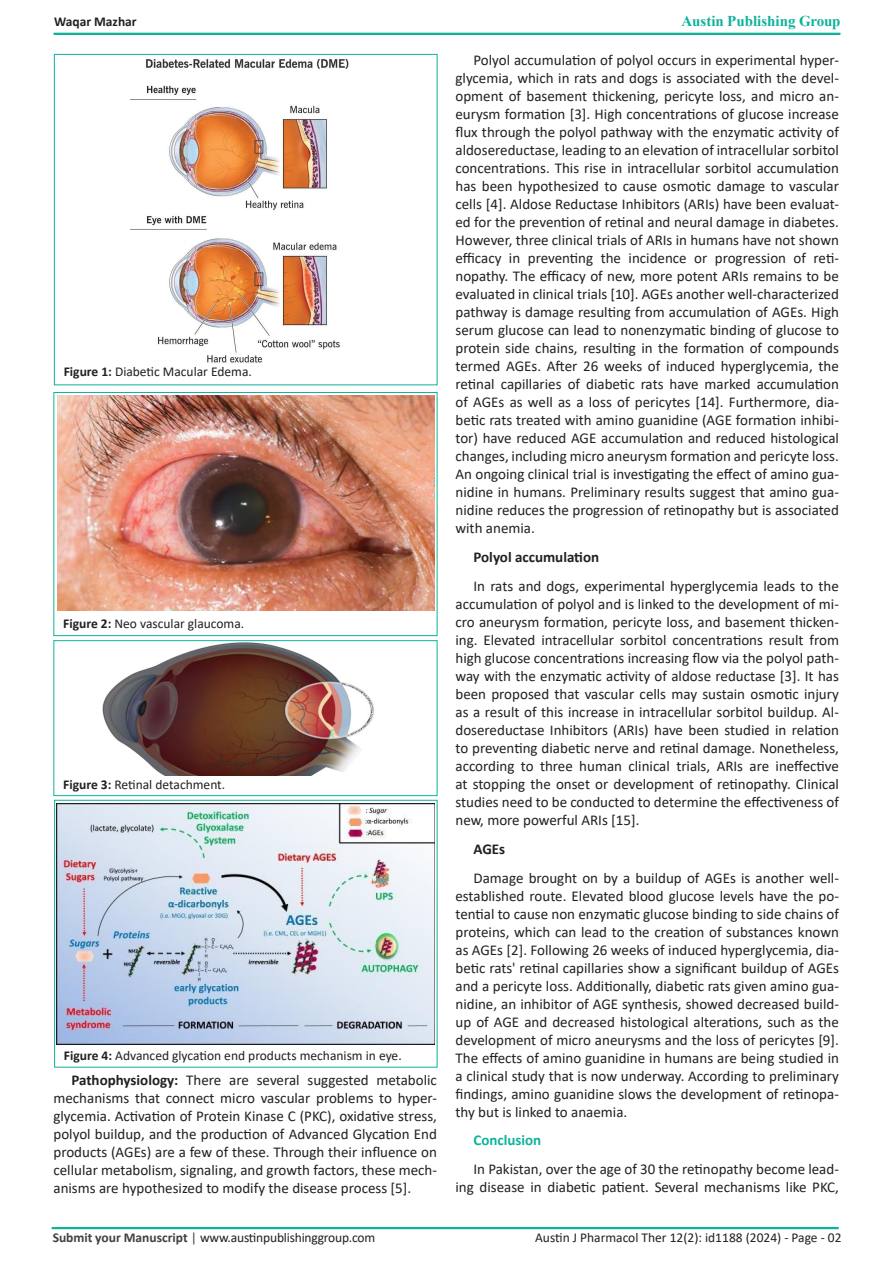
<style>
.page{position:relative;width:893px;height:1263px;background:#fff}
.page>*{position:absolute;margin:0;border:0;box-sizing:border-box;transform-origin:0 0}
.t1{font:15px/18px "Calibri";color:#231f20;text-align:justify}
.t2{font:700 15px "Calibri";color:#231f20}
.t3{font:700 15px "Times New Roman";color:#0eb29a}
.t4{font:700 15px "Calibri";color:#0eb39b}
.t5{font:13.5px "Calibri";color:#231f20}
.t6{font:700 13.5px "Calibri";color:#231f20}
.s1{color:#0eb39b}
.s2{font-weight:700}
.s3{font-weight:700;color:#414042}
.s4{color:#414042}
</style>
<div class="page">
<div style="left:53px;top:33px;width:787px;height:2px;border:2px solid #0eb39b"></div>
<div style="left:52px;top:1227px;width:787px;height:2px;border:2px solid #0eb39b"></div>
<div style="left:54px;top:54px;width:383px;height:331px;border:1px solid #0eb39b"></div>
<img style="left:130px;top:59px;width:219px;height:304px">
<div style="left:53px;top:392px;width:384px;height:244px;border:1px solid #0eb39b"></div>
<img style="left:57px;top:395px;width:378px;height:215px">
<div style="left:53px;top:640px;width:384px;height:156px;border:1px solid #0eb39b"></div>
<img style="left:102px;top:643px;width:272px;height:132px">
<div style="left:54px;top:800px;width:383px;height:267px;border:1px solid #0eb39b"></div>
<img style="left:56px;top:803px;width:378px;height:242px">
<p class="t6" style="left:54px;top:12px;width:84px">Waqar Mazhar</p>
<p class="t3" style="left:681px;top:10px;width:161px"><span class="s1">A</span>ustin Publishing Group</p>
<p class="t5" style="left:64px;top:362px;width:190px"><span class="s2">Figure 1:</span> Diabetic Macular Edema.</p>
<p class="t5" style="left:63px;top:614px;width:183px"><span class="s2">Figure 2:</span> Neo vascular glaucoma.</p>
<p class="t5" style="left:63px;top:775px;width:163px"><span class="s2">Figure 3:</span> Retinal detachment.</p>
<p class="t5" style="left:64px;top:1046px;width:339px"><span class="s2">Figure 4:</span> Advanced glycation end products mechanism in eye.</p>
<p class="t1" style="left:53px;top:1071px;width:385px;text-indent:18px"><span class="s2">Pathophysiology:</span> There are several suggested metabolic mechanisms that connect micro vascular problems to hyper&shy;glycemia. Activation of Protein Kinase C (PKC), oxidative stress, polyol buildup, and the production of Advanced Glycation End products (AGEs) are a few of these. Through their influence on cellular metabolism, signaling, and growth factors, these mech&shy;anisms are hypothesized to modify the disease process [5].</p>
<p class="t1" style="left:455px;top:51px;width:385px;text-indent:18px">Polyol accumulation of polyol occurs in experimental hyper&shy;glycemia, which in rats and dogs is associated with the devel&shy;opment of basement thickening, pericyte loss, and micro an&shy;eurysm formation [3]. High concentrations of glucose increase flux through the polyol pathway with the enzymatic activity of aldosereductase, leading to an elevation of intracellular sorbitol concentrations. This rise in intracellular sorbitol accumulation has been hypothesized to cause osmotic damage to vascular cells [4]. Aldose Reductase Inhibitors (ARIs) have been evaluat&shy;ed for the prevention of retinal and neural damage in diabetes.<br>However, three clinical trials of ARIs in humans have not shown efficacy in preventing the incidence or progression of reti&shy;nopathy. The efficacy of new, more potent ARIs remains to be evaluated in clinical trials [10]. AGEs another well-characterized pathway is damage resulting from accumulation of AGEs. High serum glucose can lead to nonenzymatic binding of glucose to protein side chains, resulting in the formation of compounds termed AGEs. After 26 weeks of induced hyperglycemia, the retinal capillaries of diabetic rats have marked accumulation of AGEs as well as a loss of pericytes [14]. Furthermore, dia&shy;betic rats treated with amino guanidine (AGE formation inhibi&shy;tor) have reduced AGE accumulation and reduced histological changes, including micro aneurysm formation and pericyte loss.<br>An ongoing clinical trial is investigating the effect of amino gua&shy;nidine in humans. Preliminary results suggest that amino gua&shy;nidine reduces the progression of retinopathy but is associated with anemia.</p>
<p class="t2" style="left:473px;top:546px;width:127px">Polyol accumulation</p>
<p class="t1" style="left:455px;top:576px;width:385px;text-indent:18px">In rats and dogs, experimental hyperglycemia leads to the accumulation of polyol and is linked to the development of mi&shy;cro aneurysm formation, pericyte loss, and basement thicken&shy;ing. Elevated intracellular sorbitol concentrations result from high glucose concentrations increasing flow via the polyol path&shy;way with the enzymatic activity of aldose reductase [3]. It has been proposed that vascular cells may sustain osmotic injury as a result of this increase in intracellular sorbitol buildup. Al&shy;dosereductase Inhibitors (ARIs) have been studied in relation to preventing diabetic nerve and retinal damage. Nonetheless, according to three human clinical trials, ARIs are ineffective at stopping the onset or development of retinopathy. Clinical studies need to be conducted to determine the effectiveness of new, more powerful ARIs [15].</p>
<p class="t2" style="left:473px;top:838px;width:33px">AGEs</p>
<p class="t1" style="left:455px;top:868px;width:385px;text-indent:18px">Damage brought on by a buildup of AGEs is another well&shy;established route. Elevated blood glucose levels have the po&shy;tential to cause non enzymatic glucose binding to side chains of proteins, which can lead to the creation of substances known as AGEs [2]. Following 26 weeks of induced hyperglycemia, dia&shy;betic rats' retinal capillaries show a significant buildup of AGEs and a pericyte loss. Additionally, diabetic rats given amino gua&shy;nidine, an inhibitor of AGE synthesis, showed decreased build&shy;up of AGE and decreased histological alterations, such as the development of micro aneurysms and the loss of pericytes [9].<br>The effects of amino guanidine in humans are being studied in a clinical study that is now underway. According to preliminary findings, amino guanidine slows the development of retinopa&shy;thy but is linked to anaemia.</p>
<p class="t4" style="left:473px;top:1130px;width:69px">Conclusion</p>
<p class="t1" style="left:455px;top:1160px;width:385px;text-align:right">In Pakistan, over the age of 30 the retinopathy become lead&shy;ing disease in diabetic patient. Several mechanisms like PKC,</p>
<p class="t5" style="left:53px;top:1228px;width:324px"><span class="s3">Submit your Manuscript</span> <span class="s4">|</span> www.austinpublishinggroup.com</p>
<p class="t5" style="left:535px;top:1228px;width:308px">Austin J Pharmacol Ther 12(2): id1188 (2024) - Page - 02</p>
</div>
